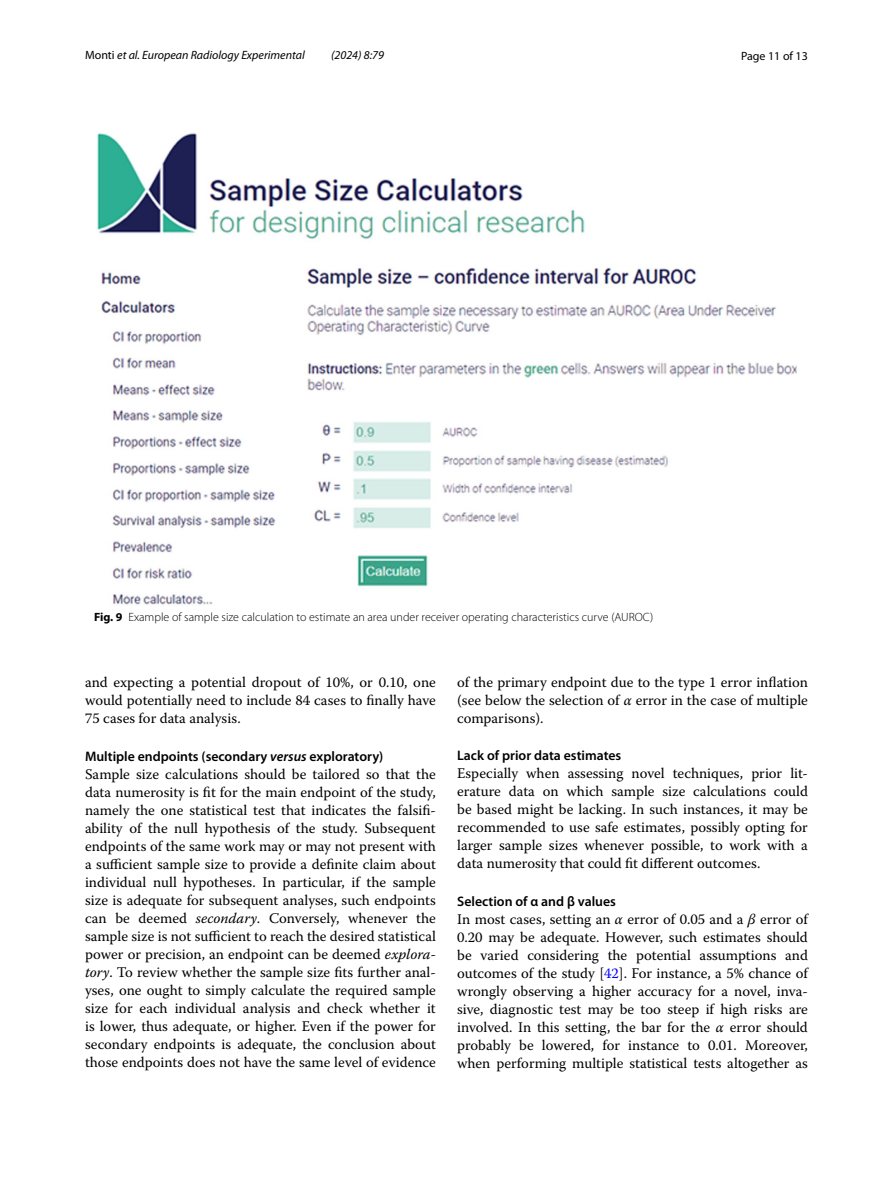
<style>
.page{position:relative;width:893px;height:1187px;background:#fff}
.page>*{position:absolute;margin:0;border:0;box-sizing:border-box;transform-origin:0 0}
.t1{font:14.7px/18px "Warnock Pro";color:#000;text-align:justify}
.t2{font:600 13.8px "Myriad Pro";color:#000}
.t3{font:300 12px "Myriad Pro";color:#000}
.t4{font:italic 12px "Myriad Pro";color:#000}
.t5{font:12px "Myriad Pro";color:#000}
.s1{font-style:normal}
.s2{font-weight:700}
.s3{font-style:italic}
.s4{color:#00f}
</style>
<div class="page">
<img style="left:97px;top:133px;width:700px;height:472px">
<p class="t4" style="left:85px;top:48px;width:221px"><span class="s1">Monti</span> et al. European Radiology Experimental</p>
<p class="t4" style="left:331px;top:48px;width:54px">(2024) 8:79</p>
<p class="t5" style="left:741px;top:48px;width:68px">Page 11 of 13</p>
<p class="t3" style="left:94px;top:610px;width:561px"><span class="s2">Fig. 9</span> Example of sample size calculation to estimate an area under receiver operating characteristics curve (AUROC)</p>
<p class="t1" style="left:85px;top:672px;width:352px">and expecting a potential dropout of 10%, or 0.10, one would potentially need to include 84 cases to finally have 75 cases for data analysis.</p>
<p class="t2" style="left:85px;top:747px;width:300px">Multiple endpoints (secondary <span class="s3">versus</span> exploratory)</p>
<p class="t1" style="left:85px;top:765px;width:352px">Sample size calculations should be tailored so that the data numerosity is fit for the main endpoint of the study, namely the one statistical test that indicates the falsifi&shy;ability of the null hypothesis of the study. Subsequent endpoints of the same work may or may not present with a sufficient sample size to provide a definite claim about individual null hypotheses. In particular, if the sample size is adequate for subsequent analyses, such endpoints can be deemed <span class="s3">secondary</span>. Conversely, whenever the sample size is not sufficient to reach the desired statistical power or precision, an endpoint can be deemed <span class="s3">explora&shy;tory</span>. To review whether the sample size fits further anal&shy;yses, one ought to simply calculate the required sample size for each individual analysis and check whether it is lower, thus adequate, or higher. Even if the power for secondary endpoints is adequate, the conclusion about those endpoints does not have the same level of evidence</p>
<p class="t1" style="left:457px;top:672px;width:352px">of the primary endpoint due to the type 1 error inflation (see below the selection of <span class="s3">α</span> error in the case of multiple comparisons).</p>
<p class="t2" style="left:457px;top:746px;width:166px">Lack of prior data estimates</p>
<p class="t1" style="left:457px;top:764px;width:352px">Especially when assessing novel techniques, prior lit&shy;erature data on which sample size calculations could be based might be lacking. In such instances, it may be recommended to use safe estimates, possibly opting for larger sample sizes whenever possible, to work with a data numerosity that could fit different outcomes.</p>
<p class="t2" style="left:457px;top:892px;width:160px">Selection of α and β values</p>
<p class="t1" style="left:457px;top:910px;width:352px">In most cases, setting an <span class="s3">α</span> error of 0.05 and a <span class="s3">β</span> error of 0.20 may be adequate. However, such estimates should be varied considering the potential assumptions and outcomes of the study [<span class="s4">42</span>]. For instance, a 5% chance of wrongly observing a higher accuracy for a novel, inva&shy;sive, diagnostic test may be too steep if high risks are involved. In this setting, the bar for the <span class="s3">α</span> error should probably be lowered, for instance to 0.01. Moreover, when performing multiple statistical tests altogether as</p>
</div>
